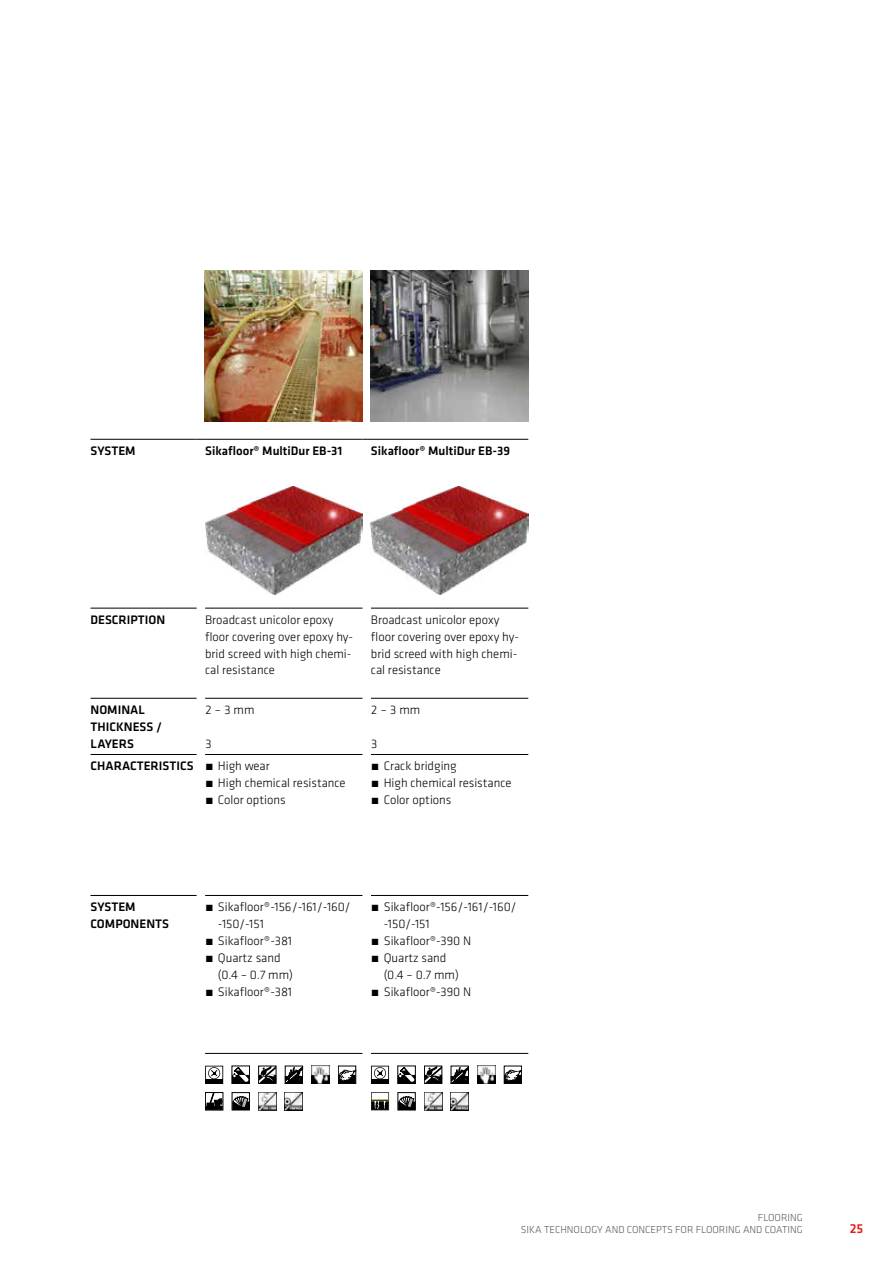
<style>
.page{position:relative;width:893px;height:1263px;background:#fff}
.page>*{position:absolute;margin:0;border:0;box-sizing:border-box;transform-origin:0 0}
.t1{font:500 13.5px "Klavika";color:#e42119}
.t2{font:300 12.75px/17px "Klavika";color:#000}
.t3{font:500 12.75px/17px "Klavika";color:#000}
.t4{font:300 10.5px/12.6px "Klavika";color:#58585a;text-align:right}
</style>
<div class="page">
<img style="left:205px;top:270px;width:157px;height:151px">
<img style="left:371px;top:270px;width:157px;height:151px">
<hr style="left:91px;top:698px;width:106px;height:1px;background:#000">
<hr style="left:91px;top:754px;width:106px;height:1px;background:#000">
<hr style="left:205px;top:754px;width:157px;height:1px;background:#000">
<hr style="left:371px;top:754px;width:157px;height:1px;background:#000">
<hr style="left:91px;top:608px;width:106px;height:1px;background:#000">
<hr style="left:91px;top:439px;width:106px;height:1px;background:#000">
<hr style="left:205px;top:439px;width:157px;height:1px;background:#000">
<hr style="left:205px;top:608px;width:157px;height:1px;background:#000">
<hr style="left:371px;top:608px;width:157px;height:1px;background:#000">
<hr style="left:205px;top:698px;width:157px;height:1px;background:#000">
<hr style="left:371px;top:698px;width:157px;height:1px;background:#000">
<hr style="left:371px;top:439px;width:157px;height:1px;background:#000">
<hr style="left:91px;top:895px;width:106px;height:1px;background:#000">
<hr style="left:205px;top:895px;width:157px;height:1px;background:#000">
<hr style="left:371px;top:895px;width:157px;height:1px;background:#000">
<hr style="left:205px;top:1053px;width:157px;height:1px;background:#000">
<hr style="left:371px;top:1053px;width:157px;height:1px;background:#000">
<img style="left:205px;top:487px;width:157px;height:107px">
<img style="left:371px;top:487px;width:157px;height:107px">
<svg style="left:205px;top:1066px;width:18px;height:18px"></svg>
<div style="left:232px;top:1066px;width:18px;height:18px;border:1px solid #000"></div>
<div style="left:232px;top:1075px;width:18px;height:8px;background:#000"></div>
<svg style="left:233px;top:1067px;width:16px;height:15px"></svg>
<div style="left:258px;top:1066px;width:18px;height:18px;border:1px solid #000"></div>
<svg style="left:259px;top:1066px;width:17px;height:17px"></svg>
<div style="left:285px;top:1066px;width:18px;height:18px;border:1px solid #000"></div>
<svg style="left:285px;top:1067px;width:18px;height:16px"></svg>
<img style="left:311px;top:1066px;width:19px;height:18px">
<div style="left:338px;top:1066px;width:18px;height:18px;border:1px solid #000"></div>
<div style="left:338px;top:1075px;width:18px;height:8px;background:#000"></div>
<svg style="left:339px;top:1070px;width:17px;height:12px"></svg>
<img style="left:285px;top:1092px;width:18px;height:18px">
<img style="left:258px;top:1092px;width:18px;height:18px">
<div style="left:232px;top:1092px;width:18px;height:18px;border:1px solid #000"></div>
<div style="left:232px;top:1101px;width:18px;height:9px;background:#000"></div>
<svg style="left:232px;top:1095px;width:17px;height:14px"></svg>
<div style="left:205px;top:1092px;width:18px;height:18px;border:1px solid #000"></div>
<hr style="left:205px;top:1106px;width:18px;height:4px;background:#000">
<svg style="left:207px;top:1092px;width:16px;height:14px"></svg>
<svg style="left:371px;top:1066px;width:18px;height:18px"></svg>
<div style="left:398px;top:1066px;width:18px;height:18px;border:1px solid #000"></div>
<div style="left:398px;top:1075px;width:17px;height:8px;background:#000"></div>
<svg style="left:399px;top:1067px;width:16px;height:15px"></svg>
<div style="left:424px;top:1066px;width:18px;height:18px;border:1px solid #000"></div>
<svg style="left:425px;top:1066px;width:17px;height:17px"></svg>
<div style="left:451px;top:1066px;width:18px;height:18px;border:1px solid #000"></div>
<svg style="left:451px;top:1067px;width:18px;height:16px"></svg>
<img style="left:477px;top:1066px;width:18px;height:18px">
<div style="left:504px;top:1066px;width:18px;height:18px;border:1px solid #000"></div>
<div style="left:504px;top:1075px;width:17px;height:8px;background:#000"></div>
<svg style="left:505px;top:1070px;width:17px;height:12px"></svg>
<img style="left:424px;top:1092px;width:18px;height:18px">
<img style="left:451px;top:1092px;width:18px;height:18px">
<svg style="left:371px;top:1092px;width:18px;height:18px"></svg>
<div style="left:398px;top:1092px;width:18px;height:18px;border:1px solid #000"></div>
<svg style="left:398px;top:1101px;width:18px;height:9px"></svg>
<svg style="left:398px;top:1095px;width:17px;height:14px"></svg>
<p class="t3" style="left:91px;top:443px;width:47px">SYSTEM</p>
<p class="t3" style="left:205px;top:443px;width:139px">Sikafloor® MultiDur EB-31</p>
<p class="t3" style="left:371px;top:443px;width:141px">Sikafloor® MultiDur EB-39</p>
<p class="t3" style="left:91px;top:612px;width:76px">DESCRIPTION</p>
<p class="t2" style="left:205px;top:612px;width:150px">Broadcast unicolor epoxy floor covering over epoxy hy&shy;brid screed with high chemi&shy;cal resistance</p>
<p class="t2" style="left:371px;top:612px;width:150px">Broadcast unicolor epoxy floor covering over epoxy hy&shy;brid screed with high chemi&shy;cal resistance</p>
<p class="t3" style="left:91px;top:702px;width:73px">NOMINAL<br>THICKNESS /<br>LAYERS</p>
<p class="t2" style="left:205px;top:702px;width:51px">2 – 3 mm</p>
<p class="t2" style="left:371px;top:702px;width:51px">2 – 3 mm</p>
<p class="t2" style="left:371px;top:736px;width:8px">3</p>
<p class="t2" style="left:205px;top:736px;width:8px">3</p>
<p class="t3" style="left:91px;top:758px;width:105px">CHARACTERISTICS</p>
<p class="t2" style="left:205px;top:758px;width:142px">́ High wear<br>́ High chemical resistance ́ Color options</p>
<p class="t2" style="left:371px;top:758px;width:142px">́ Crack bridging<br>́ High chemical resistance ́ Color options</p>
<p class="t3" style="left:91px;top:899px;width:80px">SYSTEM<br>COMPONENTS</p>
<p class="t2" style="left:205px;top:899px;width:147px">́ Sikafloor®-156 /-161 /-160/</p>
<p class="t2" style="left:218px;top:916px;width:47px">-150/-151</p>
<p class="t2" style="left:205px;top:933px;width:88px">́ Sikafloor®-381</p>
<p class="t2" style="left:205px;top:950px;width:77px">́ Quartz sand</p>
<p class="t2" style="left:218px;top:967px;width:77px">(0.4 – 0.7 mm)</p>
<p class="t2" style="left:205px;top:984px;width:88px">́ Sikafloor®-381</p>
<p class="t2" style="left:371px;top:899px;width:147px">́ Sikafloor®-156 /-161 /-160/</p>
<p class="t2" style="left:384px;top:916px;width:47px">-150/-151</p>
<p class="t2" style="left:371px;top:933px;width:102px">́ Sikafloor®-390 N</p>
<p class="t2" style="left:371px;top:950px;width:77px">́ Quartz sand</p>
<p class="t2" style="left:384px;top:967px;width:77px">(0.4 – 0.7 mm)</p>
<p class="t2" style="left:371px;top:983px;width:102px">́ Sikafloor®-390 N</p>
<p class="t4" style="left:521px;top:1211px;width:284px">FLOORING<br>SIKA TECHNOLOGY AND CONCEPTS FOR FLOORING AND COATING</p>
<p class="t1" style="left:850px;top:1223px;width:15px">25</p>
</div>
